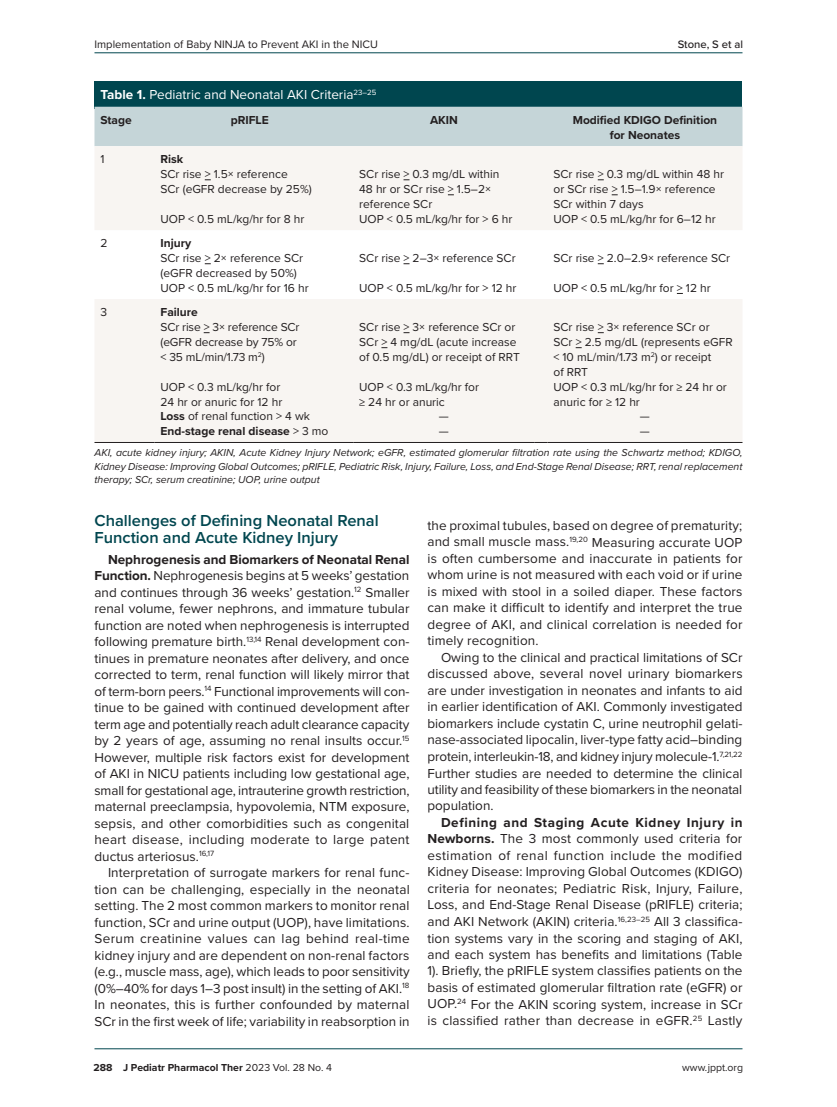
<style>
.page{position:relative;width:837px;height:1107px;background:#fff}
.page>*{position:absolute;margin:0;border:0;box-sizing:border-box;transform-origin:0 0}
.t1{font:600 16.5px/16.5px "Proxima Nova";color:#00464f}
.t2{font:13.5px/16.5px "Proxima Nova";letter-spacing:.01em;color:#231f20;text-align:justify}
.t3{font:13.5px "Proxima Nova";color:#fff}
.t4{font:12px/15px "Proxima Nova";color:#231f20}
.t5{font:700 12px/15px "Proxima Nova";color:#231f20;text-align:center}
.t6{font:11.25px "Proxima Nova";color:#231f20}
.t7{font:500 11.25px "Proxima Nova";color:#231f20}
.t8{font:italic 10.5px/13.5px "Proxima Nova";color:#231f20;text-align:justify}
.t9{font:700 10.5px "Proxima Nova";color:#231f20}
.t10{font:10.5px "Proxima Nova";color:#231f20}
.s1{font-weight:700}
.s2{font-weight:400}
</style>
<div class="page">
<hr style="left:94px;top:52px;width:648px;height:1px;background:#00464f">
<hr style="left:94px;top:1048px;width:648px;height:1px;background:#00464f">
<div style="left:94px;top:81px;width:648px;height:27px;background:#00464f"></div>
<div style="left:94px;top:107px;width:648px;height:39px;background:#c5d5d8"></div>
<svg style="left:95px;top:146px;width:647px;height:296px;fill:#f8f5f2"></svg>
<hr style="left:154px;top:442px;width:191px;height:1px;background:#231f20">
<hr style="left:353px;top:442px;width:182px;height:1px;background:#231f20">
<svg style="left:535px;top:442px;width:13px;height:1px"></svg>
<hr style="left:548px;top:442px;width:194px;height:1px;background:#231f20">
<hr style="left:94px;top:442px;width:47px;height:1px;background:#231f20">
<svg style="left:141px;top:442px;width:13px;height:1px"></svg>
<p class="t6" style="left:94px;top:35px;width:285px">Implementation of Baby NINJA to Prevent AKI in the NICU</p>
<p class="t7" style="left:678px;top:35px;width:67px">Stone, S et al</p>
<p class="t3" style="left:100px;top:85px;width:278px"><span class="s1">Table 1.</span> Pediatric and Neonatal AKI Criteria<sup>23–25</sup></p>
<p class="t5" style="left:100px;top:112px;width:33px">Stage</p>
<p class="t5" style="left:231px;top:112px;width:40px">pRIFLE</p>
<p class="t5" style="left:430px;top:112px;width:23px">AKIN</p>
<p class="t5" style="left:573px;top:112px;width:146px">Modified KDIGO Definition for Neonates</p>
<p class="t4" style="left:100px;top:151px;width:6px">1</p>
<p class="t5" style="left:160px;top:151px;width:24px">Risk</p>
<p class="t4" style="left:160px;top:166px;width:153px">SCr rise &gt; 1.5× reference<br>SCr (eGFR decrease by 25%)</p>
<p class="t4" style="left:359px;top:166px;width:142px">SCr rise &gt; 0.3 mg/dL within<br>48 hr or SCr rise &gt; 1.5–2× reference SCr</p>
<p class="t4" style="left:554px;top:166px;width:172px">SCr rise &gt; 0.3 mg/dL within 48 hr or SCr rise &gt; 1.5–1.9× reference<br>SCr within 7 days</p>
<p class="t4" style="left:160px;top:211px;width:146px">UOP &lt; 0.5 mL/kg/hr for 8 hr</p>
<p class="t4" style="left:359px;top:211px;width:155px">UOP &lt; 0.5 mL/kg/hr for &gt; 6 hr</p>
<p class="t4" style="left:553px;top:211px;width:164px">UOP &lt; 0.5 mL/kg/hr for 6–12 hr</p>
<p class="t4" style="left:100px;top:235px;width:9px">2</p>
<p class="t5" style="left:160px;top:235px;width:32px">Injury</p>
<p class="t4" style="left:160px;top:250px;width:144px">SCr rise &gt; 2× reference SCr (eGFR decreased by 50%)</p>
<p class="t4" style="left:359px;top:250px;width:158px">SCr rise &gt; 2–3× reference SCr</p>
<p class="t4" style="left:554px;top:250px;width:178px">SCr rise &gt; 2.0–2.9× reference SCr</p>
<p class="t4" style="left:160px;top:280px;width:150px">UOP &lt; 0.5 mL/kg/hr for 16 hr</p>
<p class="t4" style="left:359px;top:280px;width:159px">UOP &lt; 0.5 mL/kg/hr for &gt; 12 hr</p>
<p class="t4" style="left:554px;top:280px;width:159px">UOP &lt; 0.5 mL/kg/hr for &gt; 12 hr</p>
<p class="t4" style="left:100px;top:304px;width:8px">3</p>
<p class="t5" style="left:160px;top:304px;width:39px">Failure</p>
<p class="t4" style="left:160px;top:319px;width:141px">SCr rise &gt; 3× reference SCr (eGFR decrease by 75% or &lt; 35 mL/min/1.73 m<sup>2</sup>)</p>
<p class="t4" style="left:359px;top:319px;width:162px">SCr rise &gt; 3× reference SCr or<br>SCr &gt; 4 mg/dL (acute increase of 0.5 mg/dL) or receipt of RRT</p>
<p class="t4" style="left:553px;top:319px;width:181px">SCr rise &gt; 3× reference SCr or<br>SCr &gt; 2.5 mg/dL (represents eGFR &lt; 10 mL/min/1.73 m<sup>2</sup>) or receipt<br>of RRT</p>
<p class="t4" style="left:160px;top:378px;width:123px">UOP &lt; 0.3 mL/kg/hr for<br>24 hr or anuric for 12 hr</p>
<p class="t4" style="left:359px;top:378px;width:121px">UOP &lt; 0.3 mL/kg/hr for ≥ 24 hr or anuric</p>
<p class="t4" style="left:553px;top:378px;width:175px">UOP &lt; 0.3 mL/kg/hr for ≥ 24 hr or anuric for ≥ 12 hr</p>
<p class="t4" style="left:160px;top:408px;width:151px"><span class="s1">Loss</span> of renal function &gt; 4 wk</p>
<p class="t4" style="left:439px;top:408px;width:11px">—</p>
<p class="t4" style="left:640px;top:408px;width:11px">—</p>
<p class="t5" style="left:160px;top:423px;width:169px">End-stage renal disease <span class="s2">&gt; 3 mo</span></p>
<p class="t4" style="left:439px;top:423px;width:11px">—</p>
<p class="t4" style="left:640px;top:423px;width:11px">—</p>
<p class="t8" style="left:94px;top:446px;width:650px">AKI, acute kidney injury; AKIN, Acute Kidney Injury Network; eGFR, estimated glomerular filtration rate using the Schwartz method; KDIGO, Kidney Disease: Improving Global Outcomes; pRIFLE, Pediatric Risk, Injury, Failure, Loss, and End-Stage Renal Disease; RRT, renal replacement therapy; SCr, serum creatinine; UOP, urine output</p>
<p class="t1" style="left:94px;top:512px;width:286px">Challenges of Defining Neonatal Renal<br>Function and Acute Kidney Injury</p>
<p class="t2" style="left:94px;top:551px;width:317px;text-indent:14px"><span class="s1">Nephrogenesis and Biomarkers of Neonatal Renal Function.</span> Nephrogenesis begins at 5 weeks’ gestation and continues through 36 weeks’ gestation.<sup>12</sup> Smaller renal volume, fewer nephrons, and immature tubular function are noted when nephrogenesis is interrupted following premature birth.<sup>13,14</sup> Renal development con&shy;tinues in premature neonates after delivery, and once corrected to term, renal function will likely mirror that of term-born peers.<sup>14</sup> Functional improvements will con&shy;tinue to be gained with continued development after term age and potentially reach adult clearance capacity by 2 years of age, assuming no renal insults occur.<sup>15<br></sup>However, multiple risk factors exist for development of AKI in NICU patients including low gestational age, small for gestational age, intrauterine growth restriction, maternal preeclampsia, hypovolemia, NTM exposure, sepsis, and other comorbidities such as congenital heart disease, including moderate to large patent ductus arteriosus.<sup>16,17</sup></p>
<p class="t2" style="left:94px;top:864px;width:317px;text-indent:14px">Interpretation of surrogate markers for renal func&shy;tion can be challenging, especially in the neonatal setting. The 2 most common markers to monitor renal function, SCr and urine output (UOP), have limitations.<br>Serum creatinine values can lag behind real-time kidney injury and are dependent on non-renal factors (e.g., muscle mass, age), which leads to poor sensitivity (0%–40% for days 1–3 post insult) in the setting of AKI.<sup>18<br></sup>In neonates, this is further confounded by maternal SCr in the first week of life; variability in reabsorption in</p>
<p class="t2" style="left:428px;top:517px;width:317px">the proximal tubules, based on degree of prematurity; and small muscle mass.<sup>19,20</sup> Measuring accurate UOP is often cumbersome and inaccurate in patients for whom urine is not measured with each void or if urine is mixed with stool in a soiled diaper. These factors can make it difficult to identify and interpret the true degree of AKI, and clinical correlation is needed for timely recognition.</p>
<p class="t2" style="left:428px;top:649px;width:317px;text-indent:14px">Owing to the clinical and practical limitations of SCr discussed above, several novel urinary biomarkers are under investigation in neonates and infants to aid in earlier identification of AKI. Commonly investigated biomarkers include cystatin C, urine neutrophil gelati&shy;nase-associated lipocalin, liver-type fatty acid–binding protein, interleukin-18, and kidney injury molecule-1.<sup>7,21,22<br></sup>Further studies are needed to determine the clinical utility and feasibility of these biomarkers in the neonatal population.</p>
<p class="t2" style="left:427px;top:814px;width:317px;text-indent:14px"><span class="s1">Defining and Staging Acute Kidney Injury in -Newborns.</span> The 3 most commonly used criteria for estimation of renal function include the modified Kidney Disease: Improving Global Outcomes (KDIGO) criteria for neonates; Pediatric Risk, Injury, Failure, Loss, and End-Stage Renal Disease (pRIFLE) criteria; and AKI Network (AKIN) criteria.<sup>16,23–25</sup> All 3 classifica&shy;tion systems vary in the scoring and staging of AKI, and each system has benefits and limitations (Table 1). Briefly, the pRIFLE system classifies patients on the basis of estimated glomerular filtration rate (eGFR) or UOP.<sup>24</sup> For the AKIN scoring system, increase in SCr is classified rather than decrease in eGFR.<sup>25</sup> Lastly</p>
<p class="t9" style="left:94px;top:1060px;width:240px">288 J Pediatr Pharmacol Ther <span class="s2">2023 Vol. 28 No. 4</span></p>
<p class="t10" style="left:682px;top:1060px;width:62px">www.jppt.org</p>
</div>
